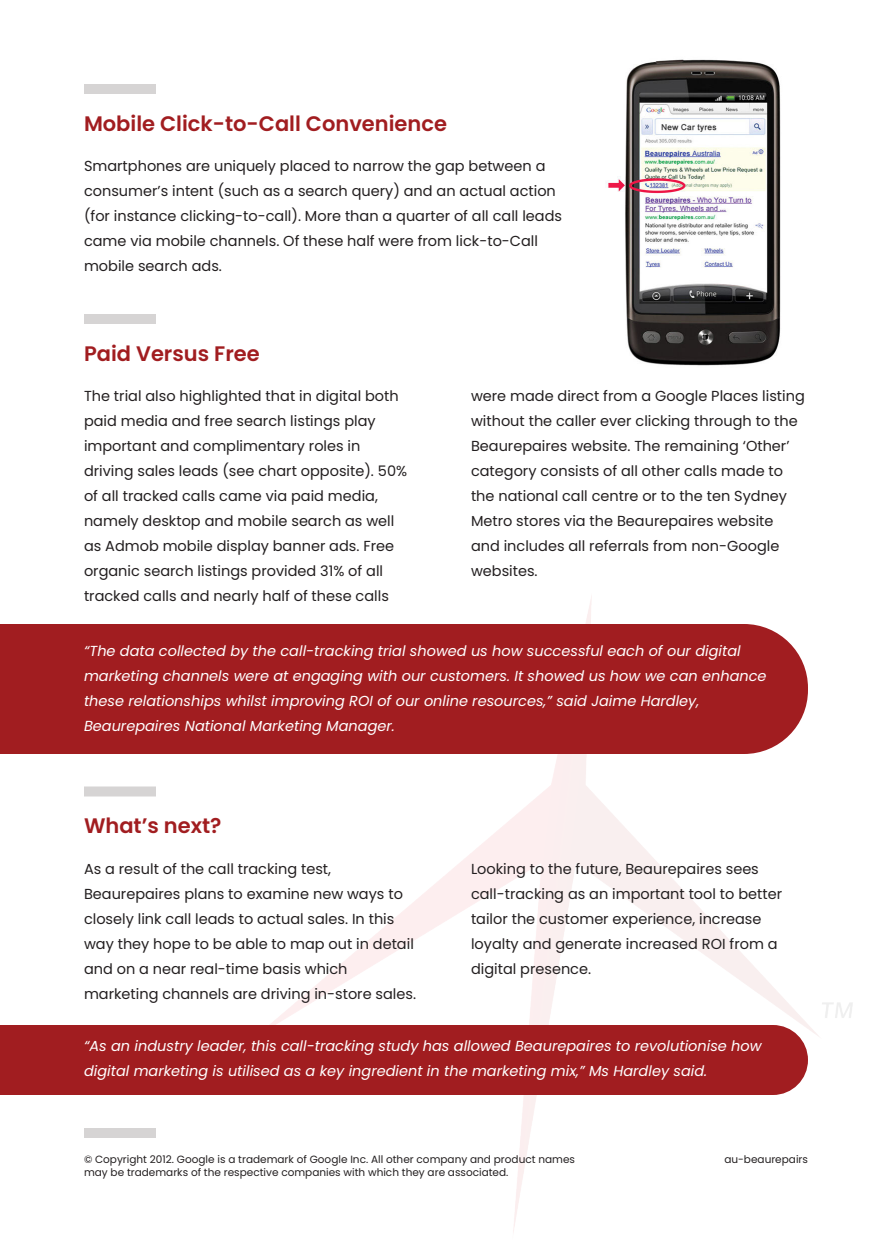
<style>
.page{position:relative;width:892px;height:1258px;background:#fff}
.page>*{position:absolute;margin:0;border:0;box-sizing:border-box;transform-origin:0 0}
.t1{font:600 21px "Poppins";color:#a11d20}
.t2{font:14.5px/25px "Poppins";color:#231f20}
.t3{font:italic 14.5px/25px "Poppins";color:#fff}
.t4{font:10.5px/12.6px "Poppins";color:#231f20}
</style>
<div class="page">
<div style="left:84px;top:84px;width:72px;height:10px;background:#d6d4d4"></div>
<img style="left:606px;top:59px;width:175px;height:307px">
<div style="left:84px;top:314px;width:72px;height:10px;background:#d6d4d4"></div>
<div style="left:84px;top:786px;width:72px;height:10px;background:#d6d4d4"></div>
<div style="left:84px;top:1128px;width:72px;height:10px;background:#d6d4d4"></div>
<div style="left:0;top:624px;width:808px;height:130px;background:#a11d20"></div>
<div style="left:0;top:1025px;width:808px;height:70px;background:#a11d20"></div>
<h1 class="t1" style="left:84px;top:114px;width:365px">Mobile Click-to-Call Convenience</h1>
<p class="t2" style="left:84px;top:154px;width:480px">Smartphones are uniquely placed to narrow the gap between a consumer’s intent (such as a search query) and an actual action (for instance clicking-to-call). More than a quarter of all call leads came via mobile channels. Of these half were from lick-to-Call mobile search ads.</p>
<h1 class="t1" style="left:84px;top:344px;width:177px">Paid Versus Free</h1>
<p class="t2" style="left:84px;top:384px;width:325px">The trial also highlighted that in digital both paid media and free search listings play important and complimentary roles in driving sales leads (see chart opposite). 50% of all tracked calls came via paid media, namely desktop and mobile search as well as Admob mobile display banner ads. Free organic search listings provided 31% of all tracked calls and nearly half of these calls</p>
<p class="t2" style="left:471px;top:384px;width:335px">were made direct from a Google Places listing without the caller ever clicking through to the Beaurepaires website. The remaining ‘Other’ category consists of all other calls made to the national call centre or to the ten Sydney Metro stores via the Beaurepaires website and includes all referrals from non-Google websites.</p>
<p class="t3" style="left:84px;top:638px;width:684px">“The data collected by the call-tracking trial showed us how successful each of our digital marketing channels were at engaging with our customers. It showed us how we can enhance these relationships whilst improving ROI of our online resources,” said Jaime Hardley, Beaurepaires National Marketing Manager.</p>
<h1 class="t1" style="left:84px;top:817px;width:139px">What’s next?</h1>
<p class="t2" style="left:84px;top:856px;width:334px">As a result of the call tracking test, Beaurepaires plans to examine new ways to closely link call leads to actual sales. In this way they hope to be able to map out in detail and on a near real-time basis which marketing channels are driving in-store sales.</p>
<p class="t2" style="left:471px;top:856px;width:313px">Looking to the future, Beaurepaires sees call-tracking as an important tool to better tailor the customer experience, increase loyalty and generate increased ROI from a digital presence.</p>
<p class="t3" style="left:84px;top:1033px;width:679px">“As an industry leader, this call-tracking study has allowed Beaurepaires to revolutionise how digital marketing is utilised as a key ingredient in the marketing mix,” Ms Hardley said.</p>
<p class="t4" style="left:84px;top:1153px;width:493px">© Copyright 2012. Google is a trademark of Google Inc. All other company and product names may be trademarks of the respective companies with which they are associated.</p>
<p class="t4" style="left:724px;top:1153px;width:85px">au-beaurepairs</p>
</div>
